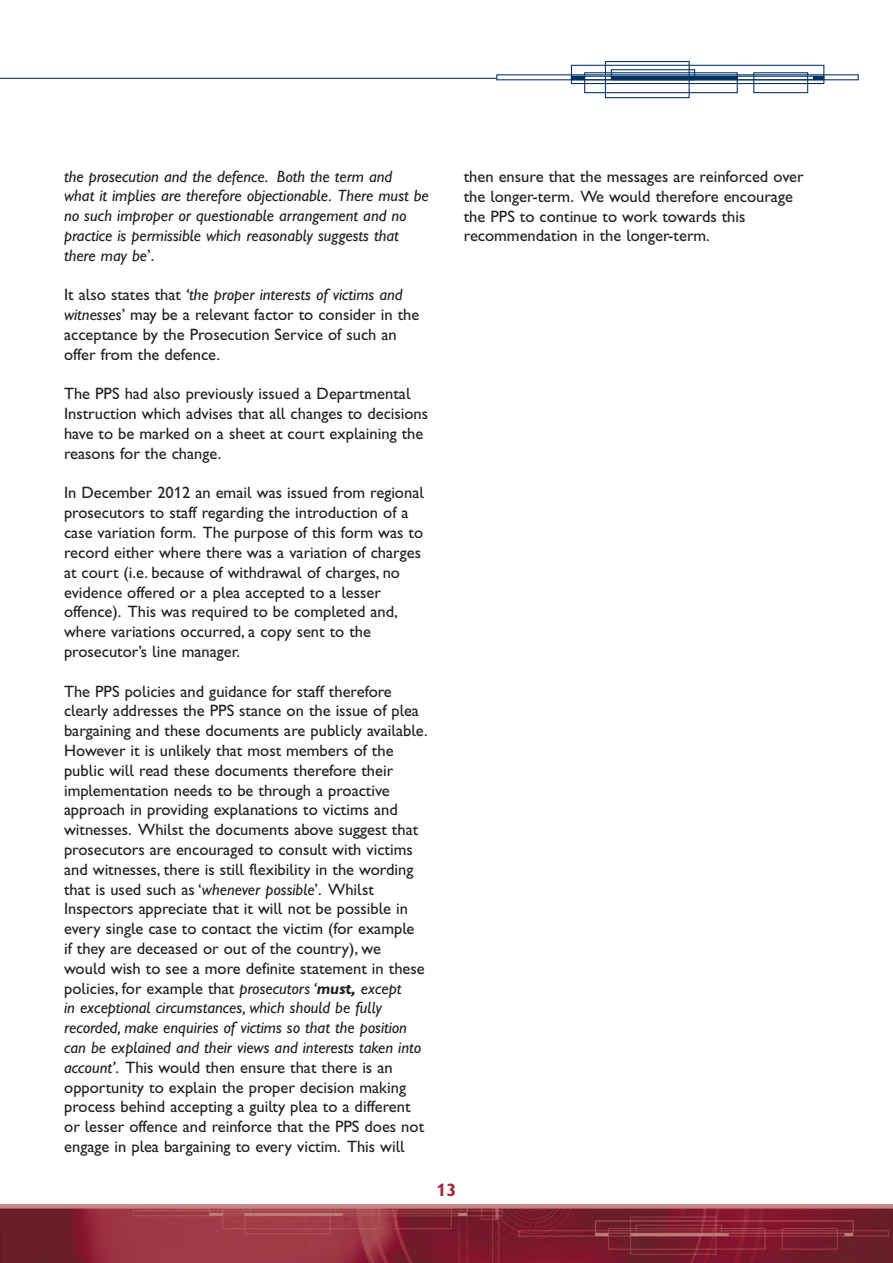
<style>
.page{position:relative;width:893px;height:1263px;background:#fff}
.page>*{position:absolute;margin:0;border:0;box-sizing:border-box;transform-origin:0 0}
.t1{font:18px "Gill Sans Hta Bold Plain";color:#9f283d}
.t2{font:16.5px/19.8px "Gill Sans Hta";color:#231f20}
.t3{font:italic 16.5px/19.8px "Gill Sans Hta";color:#231f20}
.s1{font-style:normal}
.s2{font-style:italic}
.s3{font-family:"Gill Sans Hta Bold Italic Plain"}
</style>
<div class="page">
<img style="left:1px;top:1208px;width:892px;height:55px">
<div style="left:605px;top:61px;width:85px;height:37px;border:1px solid #003163"></div>
<div style="left:571px;top:65px;width:253px;height:19px;border:1px solid #003163"></div>
<div style="left:753px;top:72px;width:55px;height:21px;border:1px solid #003163"></div>
<div style="left:584px;top:72px;width:154px;height:21px;border:1px solid #003163"></div>
<div style="left:571px;top:76px;width:253px;height:4px;border:1px solid #003163"></div>
<div style="left:611px;top:69px;width:84px;height:11px;border:1px solid #003163"></div>
<hr style="left:571px;top:76px;width:14px;height:4px;background:#003163">
<hr style="left:611px;top:76px;width:126px;height:4px;background:#003163">
<hr style="left:813px;top:76px;width:11px;height:4px;background:#003163">
<hr style="left:0;top:78px;width:497px;height:1px;background:#003163">
<hr style="left:0;top:1204px;width:893px;height:4px;background:#c68985">
<p class="t3" style="left:64px;top:168px;width:366px">the prosecution and the defence. Both the term and<br>what it implies are therefore objectionable. There must be no such improper or questionable arrangement and no practice is permissible which reasonably suggests that there may be<span class="s1">’.</span></p>
<p class="t2" style="left:64px;top:287px;width:357px">It also states that <span class="s2">‘the proper interests of victims and witnesses</span>’ may be a relevant factor to consider in the acceptance by the Prosecution Service of such an offer from the defence.</p>
<p class="t2" style="left:64px;top:386px;width:366px">The PPS had also previously issued a Departmental Instruction which advises that all changes to decisions have to be marked on a sheet at court explaining the reasons for the change.</p>
<p class="t2" style="left:64px;top:485px;width:362px">In December 2012 an email was issued from regional prosecutors to staff regarding the introduction of a case variation form. The purpose of this form was to record either where there was a variation of charges at court (i.e. because of withdrawal of charges, no evidence offered or a plea accepted to a lesser offence). This was required to be completed and, where variations occurred, a copy sent to the prosecutor’s line manager.</p>
<p class="t2" style="left:64px;top:683px;width:365px">The PPS policies and guidance for staff therefore clearly addresses the PPS stance on the issue of plea bargaining and these documents are publicly available.<br>However it is unlikely that most members of the public will read these documents therefore their implementation needs to be through a proactive approach in providing explanations to victims and witnesses. Whilst the documents above suggest that prosecutors are encouraged to consult with victims and witnesses, there is still flexibility in the wording that is used such as ‘<span class="s2">whenever possible</span>’. Whilst Inspectors appreciate that it will not be possible in every single case to contact the victim (for example<br>if they are deceased or out of the country), we<br>would wish to see a more definite statement in these policies, for example that <span class="s2">prosecutors ‘</span><span class="s3">must,</span> <span class="s2">except<br>in exceptional circumstances, which should be fully recorded, make enquiries of victims so that the position can be explained and their views and interests taken into account’</span>. This would then ensure that there is an opportunity to explain the proper decision making process behind accepting a guilty plea to a different or lesser offence and reinforce that the PPS does not engage in plea bargaining to every victim. This will</p>
<p class="t2" style="left:464px;top:168px;width:341px">then ensure that the messages are reinforced over the longer-term. We would therefore encourage the PPS to continue to work towards this recommendation in the longer-term.</p>
<p class="t1" style="left:437px;top:1184px;width:21px">13</p>
</div>
